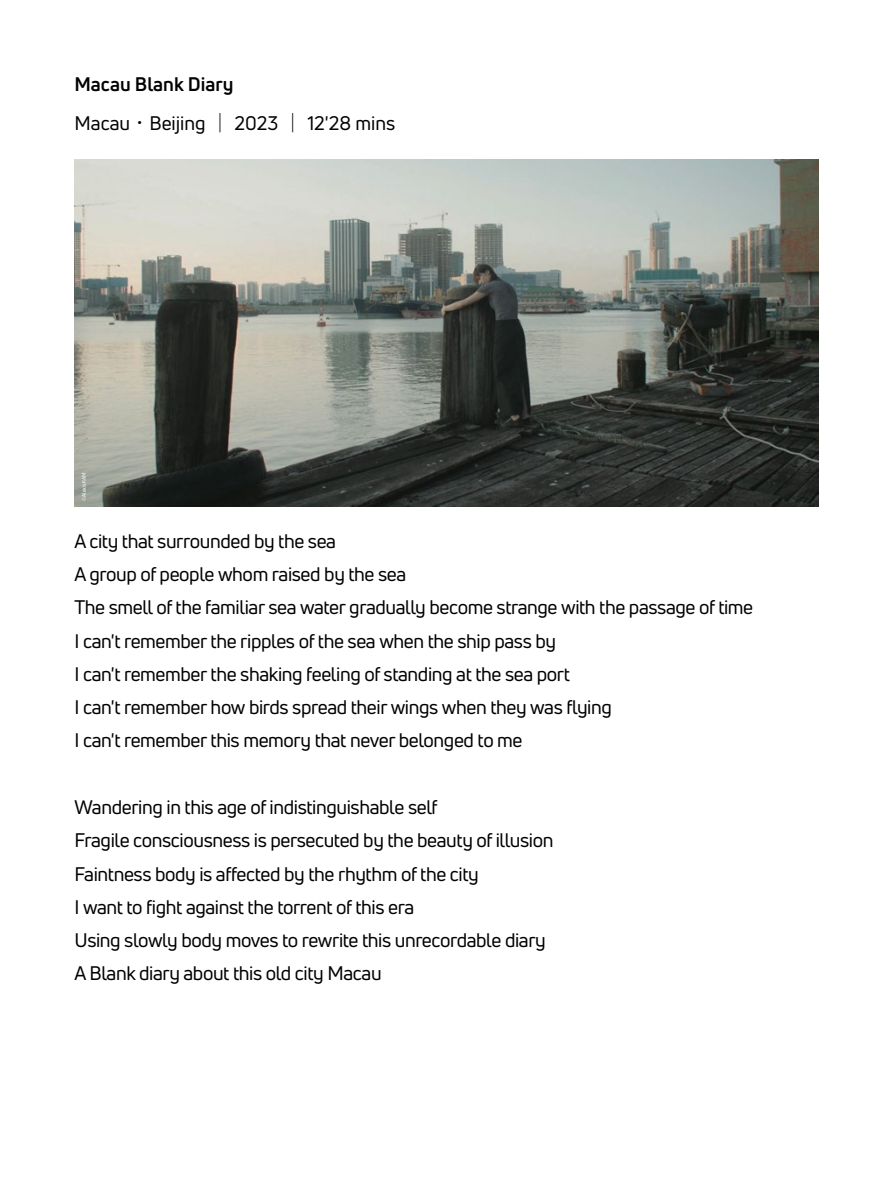
<style>
.page{position:relative;width:893px;height:1191px;background:#fff}
.page>*{position:absolute;margin:0;border:0;box-sizing:border-box;transform-origin:0 0}
.t1{font:19.25px/33.2px "Uni Neue";letter-spacing:-.02em;color:#000}
.t2{font:19.25px/38.5px "Uni Neue";color:#000}
.t3{font:5.25px "Uni Neue";letter-spacing:-.02em;color:#fff}
.s1{font-weight:700}
.s2{font-family:"Noto Sans TC"}
</style>
<div class="page">
<img style="left:74px;top:159px;width:745px;height:348px">
<p class="t2" style="left:74px;top:65px;width:322px"><span class="s1">Macau Blank Diary<br></span>Macau<span class="s2">．</span>Beijing <span class="s2">｜</span> 2023 <span class="s2">｜</span> 12'28 mins</p>
<p class="t3" style="left:81px;top:501px;width:31px;rotate:-90deg">©Alexis KAM</p>
<p class="t1" style="left:74px;top:524px;width:680px">A city that surrounded by the sea<br>A group of people whom raised by the sea<br>The smell of the familiar sea water gradually become strange with the passage of time I can't remember the ripples of the sea when the ship pass by<br>I can't remember the shaking feeling of standing at the sea port<br>I can't remember how birds spread their wings when they was flying<br>I can't remember this memory that never belonged to me</p>
<p class="t1" style="left:74px;top:790px;width:480px">Wandering in this age of indistinguishable self<br>Fragile consciousness is persecuted by the beauty of illusion Faintness body is affected by the rhythm of the city<br>I want to fight against the torrent of this era<br>Using slowly body moves to rewrite this unrecordable diary A Blank diary about this old city Macau</p>
</div>
